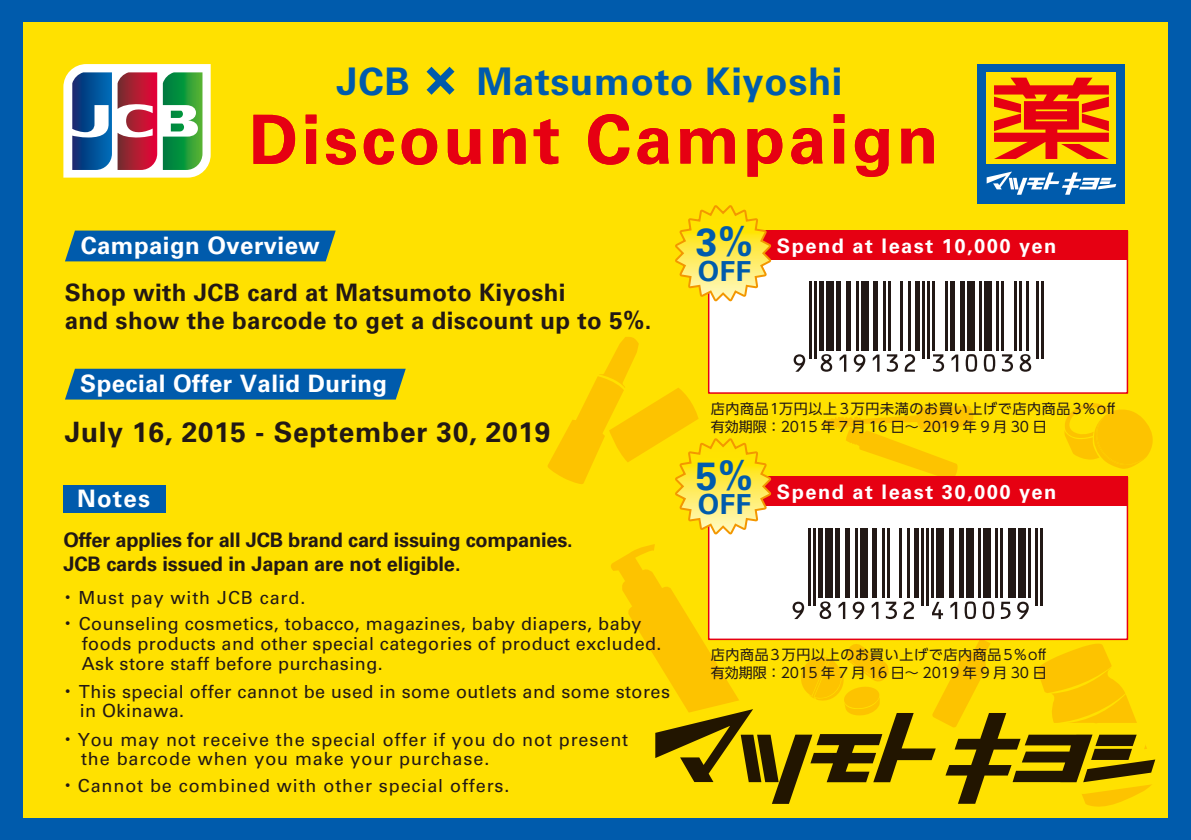
<style>
.page{position:relative;width:1191px;height:840px;background:#fff}
.page>*{position:absolute;margin:0;border:0;box-sizing:border-box;transform-origin:0 0}
.t1{font:700 68px "Univers LT Std";letter-spacing:.05em;color:#e60012}
.t2{font:700 38px "Univers LT Std";letter-spacing:.015em;color:#005bac}
.t3{font:700 28px "Univers LT Std";letter-spacing:.025em;color:#221815}
.t4{font:700 27.6px "Univers LT Std";letter-spacing:.02em;color:#005bac}
.t5{font:700 24px/28px "Univers LT Std";letter-spacing:.015em;color:#221815}
.t6{font:700 24px "Univers LT Std";letter-spacing:.02em;color:#fff}
.t7{font:700 20px/24px "Univers LT Std";letter-spacing:-.01em;color:#221815}
.t8{font:700 20px "Univers LT Std";letter-spacing:.075em;color:#fff}
.t9{font:18px/26px "Univers LT Std";letter-spacing:.025em;color:#221815}
.t10{font:18px/19px "Univers LT Std";letter-spacing:.05em;color:#221815}
.t11{font:14px/18px "UD Shin Go Pro";letter-spacing:.05em;color:#221815}
.s1{font-size:54px}
.s2{font-family:"Koz Go Pr 6 N"}
.s3{font-size:39.2px;color:#005bac}
</style>
<div class="page">
<div style="left:0;top:0;width:1191px;height:839px;background:#005bac"></div>
<div style="left:23px;top:22px;width:1144px;height:795px;background:#ffe100"></div>
<svg style="left:1064px;top:403px;width:89px;height:66px"></svg>
<svg style="left:822px;top:406px;width:151px;height:70px"></svg>
<svg style="left:1036px;top:640px;width:91px;height:56px"></svg>
<svg style="left:932px;top:639px;width:58px;height:57px"></svg>
<svg style="left:801px;top:644px;width:88px;height:52px"></svg>
<svg style="left:65px;top:230px;width:271px;height:31px;background:#0e62a2"></svg>
<div style="left:65px;top:368px;width:341px;height:31px;background:#005bac"></div>
<div style="left:64px;top:484px;width:102px;height:28px;background:#005bac"></div>
<div style="left:977px;top:64px;width:148px;height:139px;background:#005bac"></div>
<div style="left:986px;top:72px;width:130px;height:92px;background:#ffe100"></div>
<svg style="left:986px;top:171px;width:130px;height:24px"></svg>
<svg style="left:994px;top:78px;width:114px;height:81px"></svg>
<svg style="left:63px;top:64px;width:148px;height:113px;background:#989d9a"></svg>
<svg style="left:772px;top:696px;width:384px;height:111px"></svg>
<svg style="left:682px;top:708px;width:473px;height:95px"></svg>
<div style="left:708px;top:230px;width:420px;height:163px;background:#fff"></div>
<div style="left:708px;top:230px;width:420px;height:29px;background:#e60012"></div>
<svg style="left:675px;top:205px;width:101px;height:101px"></svg>
<div style="left:708px;top:476px;width:420px;height:163px;background:#fff"></div>
<div style="left:708px;top:476px;width:420px;height:29px;background:#e60012"></div>
<svg style="left:548px;top:336px;width:228px;height:425px"></svg>
<hr style="left:809px;top:281px;width:2px;height:77px;background:#221815">
<hr style="left:814px;top:281px;width:2px;height:77px;background:#221815">
<div style="left:819px;top:281px;width:5px;height:69px;background:#221815"></div>
<div style="left:826px;top:281px;width:7px;height:69px;background:#221815"></div>
<div style="left:836px;top:281px;width:5px;height:69px;background:#221815"></div>
<div style="left:846px;top:281px;width:5px;height:69px;background:#221815"></div>
<hr style="left:856px;top:281px;width:2px;height:69px;background:#221815">
<div style="left:861px;top:281px;width:7px;height:69px;background:#221815"></div>
<div style="left:873px;top:281px;width:5px;height:69px;background:#221815"></div>
<hr style="left:883px;top:281px;width:2px;height:69px;background:#221815">
<hr style="left:888px;top:281px;width:2px;height:69px;background:#221815">
<hr style="left:900px;top:281px;width:3px;height:69px;background:#221815">
<hr style="left:908px;top:281px;width:2px;height:69px;background:#221815">
<div style="left:915px;top:281px;width:5px;height:69px;background:#221815"></div>
<hr style="left:922px;top:281px;width:3px;height:77px;background:#221815">
<hr style="left:927px;top:281px;width:3px;height:77px;background:#221815">
<hr style="left:932px;top:281px;width:3px;height:69px;background:#221815">
<hr style="left:945px;top:281px;width:2px;height:69px;background:#221815">
<div style="left:949px;top:281px;width:5px;height:69px;background:#221815"></div>
<div style="left:959px;top:281px;width:5px;height:69px;background:#221815"></div>
<div style="left:967px;top:281px;width:7px;height:69px;background:#221815"></div>
<hr style="left:979px;top:281px;width:3px;height:69px;background:#221815">
<div style="left:984px;top:281px;width:7px;height:69px;background:#221815"></div>
<hr style="left:996px;top:281px;width:3px;height:69px;background:#221815">
<hr style="left:1001px;top:281px;width:3px;height:69px;background:#221815">
<hr style="left:1014px;top:281px;width:2px;height:69px;background:#221815">
<hr style="left:1019px;top:281px;width:2px;height:69px;background:#221815">
<hr style="left:1026px;top:281px;width:2px;height:69px;background:#221815">
<hr style="left:1036px;top:281px;width:2px;height:77px;background:#221815">
<hr style="left:1041px;top:281px;width:2px;height:77px;background:#221815">
<svg style="left:793px;top:354px;width:12px;height:17px"></svg>
<svg style="left:820px;top:354px;width:12px;height:17px"></svg>
<svg style="left:839px;top:354px;width:7px;height:17px"></svg>
<svg style="left:853px;top:354px;width:12px;height:17px"></svg>
<svg style="left:872px;top:354px;width:7px;height:17px"></svg>
<svg style="left:887px;top:354px;width:11px;height:17px"></svg>
<svg style="left:904px;top:354px;width:11px;height:17px"></svg>
<svg style="left:933px;top:354px;width:11px;height:17px"></svg>
<svg style="left:951px;top:354px;width:7px;height:17px"></svg>
<svg style="left:965px;top:354px;width:12px;height:17px"></svg>
<svg style="left:983px;top:354px;width:12px;height:17px"></svg>
<svg style="left:1002px;top:354px;width:11px;height:17px"></svg>
<svg style="left:1019px;top:354px;width:12px;height:17px"></svg>
<hr style="left:808px;top:528px;width:2px;height:78px;background:#221815">
<hr style="left:813px;top:528px;width:2px;height:78px;background:#221815">
<div style="left:818px;top:528px;width:5px;height:69px;background:#221815"></div>
<div style="left:825px;top:528px;width:7px;height:69px;background:#221815"></div>
<div style="left:835px;top:528px;width:5px;height:69px;background:#221815"></div>
<div style="left:845px;top:528px;width:5px;height:69px;background:#221815"></div>
<hr style="left:855px;top:528px;width:2px;height:69px;background:#221815">
<div style="left:860px;top:528px;width:7px;height:69px;background:#221815"></div>
<div style="left:872px;top:528px;width:5px;height:69px;background:#221815"></div>
<hr style="left:882px;top:528px;width:2px;height:69px;background:#221815">
<hr style="left:887px;top:528px;width:2px;height:69px;background:#221815">
<hr style="left:899px;top:528px;width:3px;height:69px;background:#221815">
<hr style="left:906px;top:528px;width:3px;height:69px;background:#221815">
<div style="left:914px;top:528px;width:5px;height:69px;background:#221815"></div>
<hr style="left:921px;top:528px;width:3px;height:78px;background:#221815">
<hr style="left:926px;top:528px;width:3px;height:78px;background:#221815">
<hr style="left:931px;top:528px;width:3px;height:69px;background:#221815">
<div style="left:936px;top:528px;width:8px;height:69px;background:#221815"></div>
<div style="left:948px;top:528px;width:5px;height:69px;background:#221815"></div>
<div style="left:958px;top:528px;width:5px;height:69px;background:#221815"></div>
<div style="left:966px;top:528px;width:7px;height:69px;background:#221815"></div>
<hr style="left:978px;top:528px;width:3px;height:69px;background:#221815">
<div style="left:983px;top:528px;width:7px;height:69px;background:#221815"></div>
<hr style="left:995px;top:528px;width:3px;height:69px;background:#221815">
<hr style="left:1000px;top:528px;width:3px;height:69px;background:#221815">
<div style="left:1008px;top:528px;width:7px;height:69px;background:#221815"></div>
<div style="left:1018px;top:528px;width:7px;height:69px;background:#221815"></div>
<hr style="left:1027px;top:528px;width:3px;height:69px;background:#221815">
<hr style="left:1035px;top:528px;width:2px;height:78px;background:#221815">
<hr style="left:1040px;top:528px;width:2px;height:78px;background:#221815">
<svg style="left:792px;top:601px;width:12px;height:17px"></svg>
<svg style="left:819px;top:601px;width:12px;height:17px"></svg>
<svg style="left:838px;top:601px;width:7px;height:17px"></svg>
<svg style="left:852px;top:601px;width:12px;height:17px"></svg>
<svg style="left:871px;top:601px;width:7px;height:17px"></svg>
<svg style="left:886px;top:601px;width:11px;height:17px"></svg>
<svg style="left:903px;top:601px;width:11px;height:17px"></svg>
<svg style="left:932px;top:601px;width:11px;height:17px"></svg>
<svg style="left:950px;top:601px;width:7px;height:17px"></svg>
<svg style="left:964px;top:601px;width:12px;height:17px"></svg>
<svg style="left:982px;top:601px;width:12px;height:17px"></svg>
<svg style="left:1001px;top:601px;width:9px;height:17px"></svg>
<svg style="left:1017px;top:601px;width:11px;height:17px"></svg>
<h2 class="t2" style="left:336px;top:59px;width:507px">JCB <span class="s1">×</span> Matsumoto Kiyoshi</h2>
<h1 class="t1" style="left:249px;top:100px;width:691px">Discount Campaign</h1>
<h3 class="t6" style="left:81px;top:231px;width:240px">Campaign Overview</h3>
<h3 class="t5" style="left:65px;top:278px;width:588px">Shop with JCB card at Matsumoto Kiyoshi<br>and show the barcode to get a discount up to 5%.</h3>
<h3 class="t6" style="left:80px;top:369px;width:308px">Special Offer Valid During</h3>
<h3 class="t3" style="left:65px;top:415px;width:487px">July 16, 2015 - September 30, 2019</h3>
<h3 class="t6" style="left:77px;top:484px;width:74px">Notes</h3>
<p class="t7" style="left:63px;top:528px;width:511px">Offer applies for all JCB brand card issuing companies.<br>JCB cards issued in Japan are not eligible.</p>
<p class="t9" style="left:59px;top:584px;width:584px"><span class="s2">・</span>Must pay with JCB card.<br><span class="s2">・</span>Counseling cosmetics, tobacco, magazines, baby diapers, baby</p>
<p class="t9" style="left:82px;top:633px;width:581px;line-height:20px">foods products and other special categories of product excluded.<br>Ask store staff before purchasing.</p>
<p class="t9" style="left:80px;top:681px;width:592px;line-height:19px;text-indent:-21px"><span class="s2">・</span>This special offer cannot be used in some outlets and some stores in Okinawa.</p>
<p class="t10" style="left:81px;top:729px;width:548px;text-indent:-22px"><span class="s2">・</span>You may not receive the special offer if you do not present the barcode when you make your purchase.</p>
<p class="t10" style="left:59px;top:775px;width:452px"><span class="s2">・</span>Cannot be combined with other special offers.</p>
<p class="t8" style="left:696px;top:234px;width:362px"><span class="s3">3%</span> Spend at least 10,000 yen</p>
<h3 class="t4" style="left:698px;top:255px;width:55px">OFF</h3>
<p class="t11" style="left:710px;top:399px;width:406px">店内商品1万円以上 3万円未満のお買い上げで店内商品3％off有効期限：2015 年 7 月 16 日～ 2019 年 9 月 30 日</p>
<p class="t8" style="left:696px;top:480px;width:362px"><sup>5%</sup> Spend at least 30,000 yen</p>
<h3 class="t4" style="left:698px;top:488px;width:55px">OFF</h3>
<p class="t11" style="left:710px;top:645px;width:337px">店内商品3万円以上のお買い上げで店内商品5％off有効期限：2015 年 7 月 16 日～ 2019 年 9 月 30 日</p>
</div>
